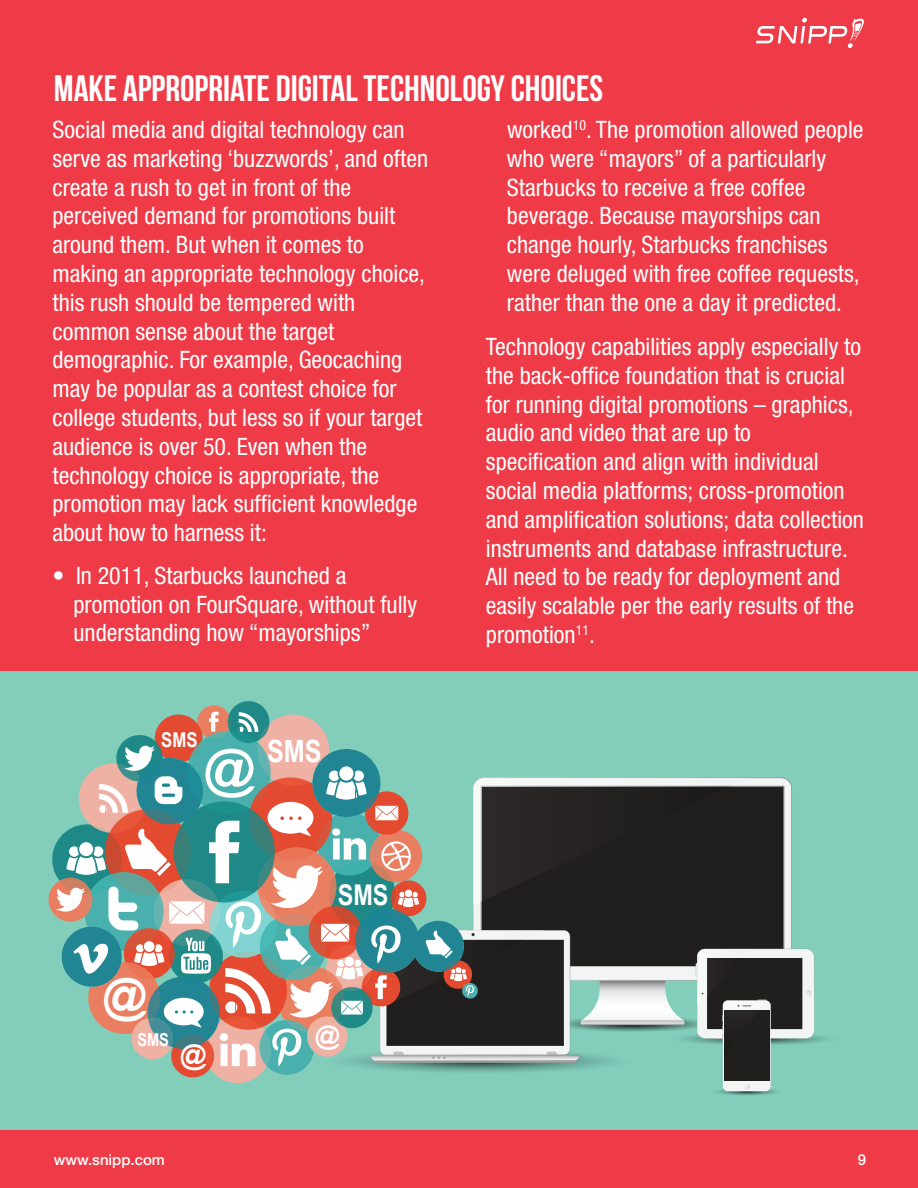
<style>
.page{position:relative;width:918px;height:1188px;background:#ee3b47}
.page>*{position:absolute;margin:0;border:0;box-sizing:border-box;transform-origin:0 0}
.t1{font:700 52.35px "Arial";color:#fff}
.t2{font:700 45.3px "Arial";color:#fff}
.t3{font:700 36.6px "Bebas Neue";color:#fff}
.t4{font:700 30.6px "Arial Narrow";color:#fff}
.t5{font:700 28.65px "Arial Narrow";color:#fff}
.t6{font:700 27px "Arial";color:#fff}
.t7{font:700 25.35px "Arial";color:#fff}
.t8{font:condensed 24px/28.8px "Helvetica Neue LT Std";color:#fff}
.t9{font:700 20.4px "Arial Narrow";color:#fff}
.t10{font:700 17.85px "Arial Narrow";color:#fff}
.t11{font:500 15px "Helvetica Neue LT Std";color:#fff}
</style>
<div class="page">
<div style="left:0;top:671px;width:918px;height:460px;background:#83cdbb"></div>
<svg style="left:667px;top:1031px;width:176px;height:15px"></svg>
<svg style="left:710px;top:1087px;width:73px;height:9px"></svg>
<svg style="left:48px;top:701px;width:766px;height:390px"></svg>
<svg style="left:756px;top:17px;width:108px;height:31px"></svg>
<h3 class="t3" style="left:54px;top:68px;width:551px">MAKE APPROPRIATE DIGITAL TECHNOLOGY CHOICES</h3>
<p class="t8" style="left:507px;top:115px;width:358px">worked<sup>10</sup>. The promotion allowed people who were “mayors” of a particularly Starbucks to receive a free coffee beverage. Because mayorships can change hourly, Starbucks franchises were deluged with free coffee requests, rather than the one a day it predicted.</p>
<p class="t8" style="left:486px;top:332px;width:380px">Technology capabilities apply especially to the back-office foundation that is crucial for running digital promotions – graphics, audio and video that are up to specification and align with individual social media platforms; cross-promotion and amplification solutions; data collection instruments and database infrastructure.<br>All need to be ready for deployment and easily scalable per the early results of the promotion<sup>11</sup>.</p>
<p class="t8" style="left:52px;top:115px;width:377px">Social media and digital technology can serve as marketing ‘buzzwords’, and often create a rush to get in front of the perceived demand for promotions built around them. But when it comes to making an appropriate technology choice, this rush should be tempered with common sense about the target demographic. For example, Geocaching may be popular as a contest choice for college students, but less so if your target audience is over 50. Even when the technology choice is appropriate, the promotion may lack sufficient knowledge about how to harness it:</p>
<p class="t8" style="left:74px;top:561px;width:345px;text-indent:-21px">• In 2011, Starbucks launched a promotion on FourSquare, without fully understanding how “mayorships”</p>
<p class="t9" style="left:161px;top:724px;width:38px">SMS</p>
<h1 class="t1" style="left:204px;top:734px;width:53px">@</h1>
<p class="t4" style="left:267px;top:728px;width:56px">SMS</p>
<p class="t5" style="left:338px;top:874px;width:52px">SMS</p>
<h2 class="t2" style="left:103px;top:964px;width:46px">@</h2>
<p class="t10" style="left:137px;top:1026px;width:33px">SMS</p>
<p class="t6" style="left:180px;top:1036px;width:28px">@</p>
<p class="t7" style="left:315px;top:1018px;width:26px">@</p>
<p class="t11" style="left:54px;top:1150px;width:113px">www.snipp.com</p>
<p class="t11" style="left:858px;top:1150px;width:10px">9</p>
</div>
